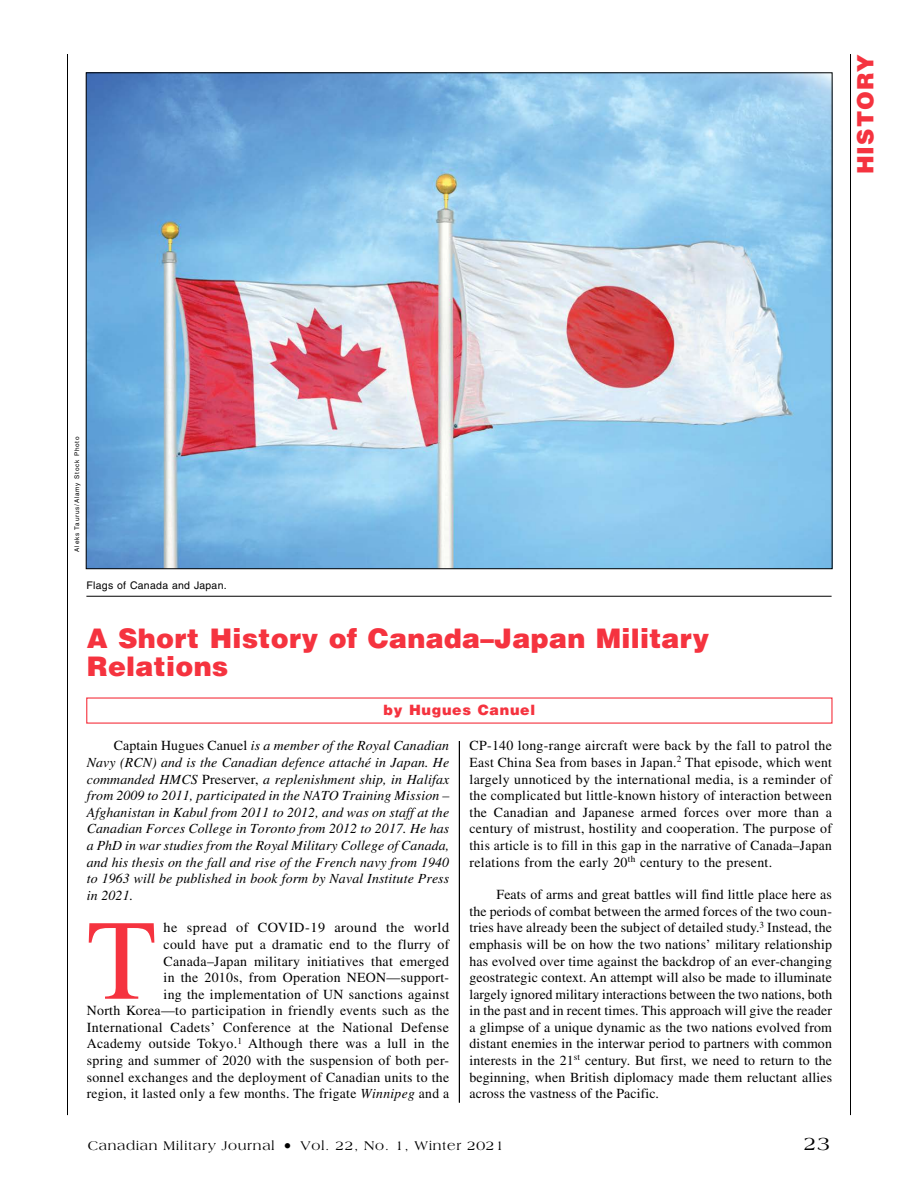
<style>
.page{position:relative;width:918px;height:1188px;background:#fff}
.page>*{position:absolute;margin:0;border:0;box-sizing:border-box;transform-origin:0 0}
.t1{font:114px "Times LT Std";color:#f5333f}
.t2{font:900 27px/28.5px "Helvetica LT Std";letter-spacing:.01em;color:#f5333f}
.t3{font:900 22.5px "Helvetica LT Std";letter-spacing:.05em;color:#f5333f}
.t4{font:19.5px "Americana Std";color:#000}
.t5{font:900 14.25px "Helvetica LT Std";letter-spacing:.05em;color:#f5333f}
.t6{font:13.8px/16.6px "Times LT Std";letter-spacing:.025em;color:#000;text-align:justify}
.t7{font:italic 13.8px/16.6px "Times LT Std";letter-spacing:.01em;color:#000;text-align:justify}
.t8{font:13.5px "Americana Std";letter-spacing:.05em;color:#000}
.t9{font:10.5px "Helvetica LT Std";letter-spacing:.03em;color:#000}
.t10{font:6.3px "Helvetica LT Std";letter-spacing:.125em;color:#000}
.s1{font-style:normal}
.s2{font-style:italic}
.s3{font-size:16.5px}
</style>
<div class="page">
<hr style="left:850px;top:54px;width:1px;height:1061px;background:#000">
<hr style="left:67px;top:54px;width:1px;height:1061px;background:#000">
<hr style="left:459px;top:741px;width:1px;height:362px;background:#000">
<img style="left:88px;top:74px;width:743px;height:493px">
<hr style="left:86px;top:596px;width:746px;height:1px;background:#000">
<h3 class="t3" style="left:851px;top:174px;width:122px;rotate:-90deg">HISTORY</h3>
<p class="t10" style="left:73px;top:552px;width:117px;rotate:-90deg">Aleks Taurus/Alamy Stock Photo</p>
<p class="t9" style="left:86px;top:579px;width:142px">Flags of Canada and Japan.</p>
<h2 class="t2" style="left:87px;top:623px;width:624px">A Short History of Canada–Japan Military<br>Relations</h2>
<p class="t5" style="left:383px;top:701px;width:153px">by Hugues Canuel</p>
<p class="t7" style="left:87px;top:738px;width:364px;text-indent:27px"><span class="s1">Captain Hugues Canuel</span> is a member of the Royal Canadian Navy (RCN) and is the Canadian defence attaché in Japan. He commanded HMCS <span class="s1">Preserver,</span> a replenishment ship, in Halifax from 2009 to 2011, participated in the NATO Training Mission – Afghanistan in Kabul from 2011 to 2012, and was on staff at the Canadian Forces College in Toronto from 2012 to 2017. He has a PhD in war studies from the Royal Military College of Canada, and his thesis on the fall and rise of the French navy from 1940 to 1963 will be published in book form by Naval Institute Press in 2021.</p>
<h1 class="t1" style="left:87px;top:896px;width:71px">T</h1>
<p class="t6" style="left:470px;top:737px;width:364px">CP-140 long-range aircraft were back by the fall to patrol the East China Sea from bases in Japan.<sup>2</sup> That episode, which went largely unnoticed by the international media, is a reminder of the complicated but little-known history of interaction between the Canadian and Japanese armed forces over more than a century of mistrust, hostility and cooperation. The purpose of this article is to fill in this gap in the narrative of Canada–Japan relations from the early 20<sup>th</sup> century to the present.</p>
<p class="t6" style="left:469px;top:886px;width:364px;text-indent:27px">Feats of arms and great battles will find little place here as the periods of combat between the armed forces of the two coun&shy;tries have already been the subject of detailed study.<sup>3</sup> Instead, the emphasis will be on how the two nations’ military relationship has evolved over time against the backdrop of an ever-changing geostrategic context. An attempt will also be made to illuminate largely ignored military interactions between the two nations, both in the past and in recent times. This approach will give the reader a glimpse of a unique dynamic as the two nations evolved from distant enemies in the interwar period to partners with common interests in the 21<sup>st</sup> century. But first, we need to return to the beginning, when British diplomacy made them reluctant allies across the vastness of the Pacific.</p>
<p class="t6" style="left:87px;top:919px;width:364px;text-align:right">he spread of COVID-19 around the world<br>could have put a dramatic end to the flurry of Canada–Japan military initiatives that emerged<br>in the 2010s, from Operation NEON—support-<br>ing the implementation of UN sanctions against<br>North Korea—to participation in friendly events such as the International Cadets’ Conference at the National Defense Academy outside Tokyo.<sup>1</sup> Although there was a lull in the spring and summer of 2020 with the suspension of both per&shy;sonnel exchanges and the deployment of Canadian units to the region, it lasted only a few months. The frigate <span class="s2">Winnipeg</span> and a</p>
<p class="t8" style="left:88px;top:1138px;width:418px">Canadian Military Journal <span class="s3">•</span> Vol. 22, No. 1, Winter 2021</p>
<h3 class="t4" style="left:804px;top:1132px;width:28px">23</h3>
</div>
